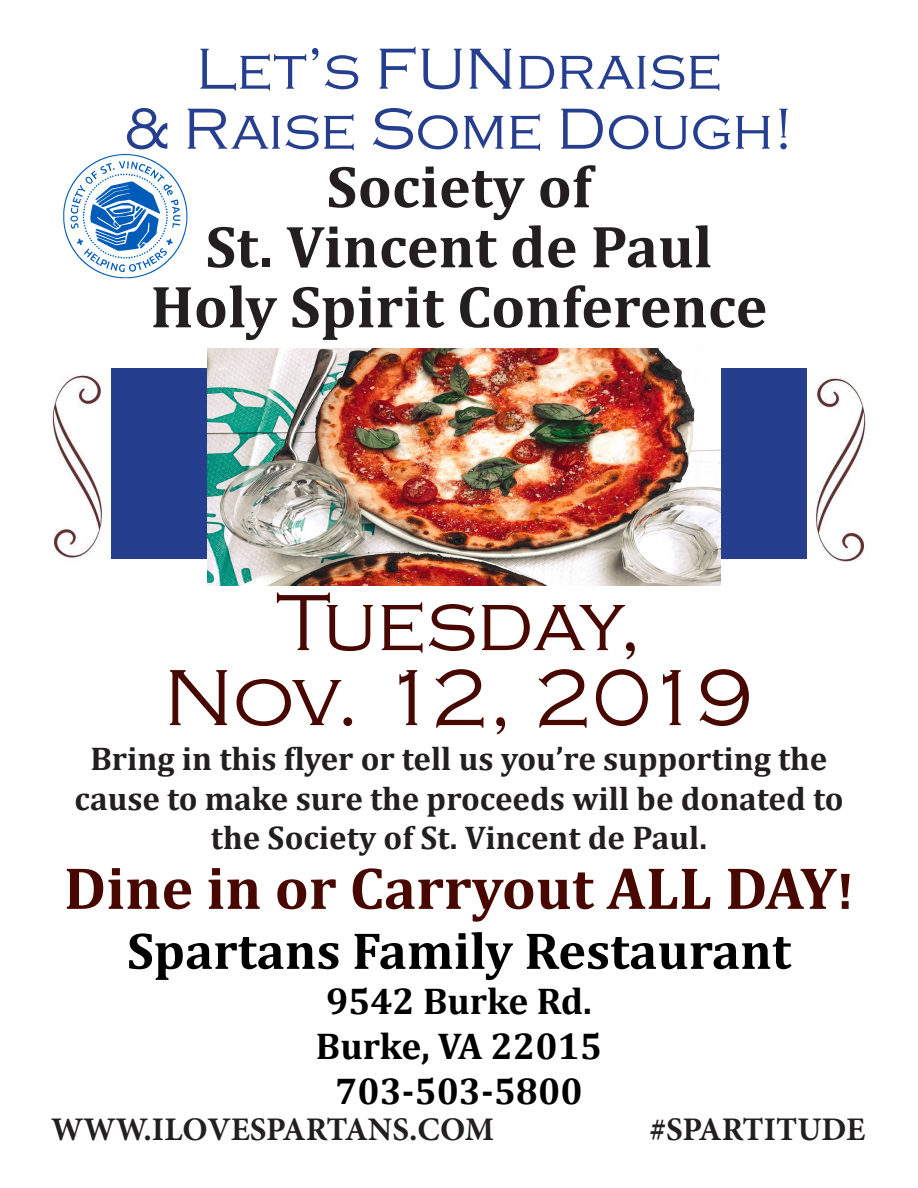
<style>
.page{position:relative;width:918px;height:1188px;background:#fff}
.page>*{position:absolute;margin:0;border:0;box-sizing:border-box;transform-origin:0 0}
.t1{font:300 82.5px "Copperplate Gothic";letter-spacing:-.065em;color:#480800}
.t2{font:300 82.5px "Copperplate Gothic";color:#480800}
.t3{font:700 60px "Cambria";color:#231f20}
.t4{font:300 60px "Copperplate Gothic";color:#253f8e}
.t5{font:700 60px "Cambria";color:#480800}
.t6{font:700 52.5px "Cambria";color:#000}
.t7{font:700 37.5px "Cambria";color:#000}
.t8{font:700 33px/39.6px "Cambria";color:#231f20;text-align:center}
.t9{font:700 33px "Minion Pro";color:#231f20}
.s1{font-size:52.5px}
</style>
<div class="page">
<img style="left:63px;top:154px;width:125px;height:125px">
<div style="left:40px;top:368px;width:838px;height:190px;background:#253f8e"></div>
<img style="left:208px;top:348px;width:513px;height:237px">
<img style="left:807px;top:368px;width:71px;height:194px">
<img style="left:40px;top:368px;width:71px;height:190px">
<p class="t4" style="left:196px;top:36px;width:527px">Let’s FUNdraise</p>
<p class="t4" style="left:124px;top:96px;width:671px">&amp; Raise Some Dough!</p>
<p class="t3" style="left:327px;top:144px;width:266px">Society of</p>
<p class="t3" style="left:205px;top:204px;width:508px">St. Vincent de Paul</p>
<p class="t3" style="left:151px;top:264px;width:618px">Holy Spirit Conference</p>
<p class="t2" style="left:276px;top:578px;width:367px">Tuesday,</p>
<p class="t1" style="left:164px;top:653px;width:592px">Nov. 12, 2019</p>
<p class="t8" style="left:75px;top:738px;width:770px">Bring in this flyer or tell us you’re supporting the cause to make sure the proceeds will be donated to the Society of St. Vincent de Paul.</p>
<p class="t5" style="left:64px;top:846px;width:791px">Dine in or Carryout ALL DAY<span class="s1">!</span></p>
<p class="t6" style="left:127px;top:914px;width:666px">Spartans Family Restaurant</p>
<p class="t7" style="left:326px;top:975px;width:267px">9542 Burke Rd.</p>
<p class="t7" style="left:316px;top:1020px;width:287px">Burke, VA 22015</p>
<p class="t7" style="left:335px;top:1065px;width:249px">703-503-5800</p>
<p class="t9" style="left:51px;top:1106px;width:444px">WWW.ILOVESPARTANS.COM</p>
<p class="t9" style="left:650px;top:1106px;width:217px">#SPARTITUDE</p>
</div>
